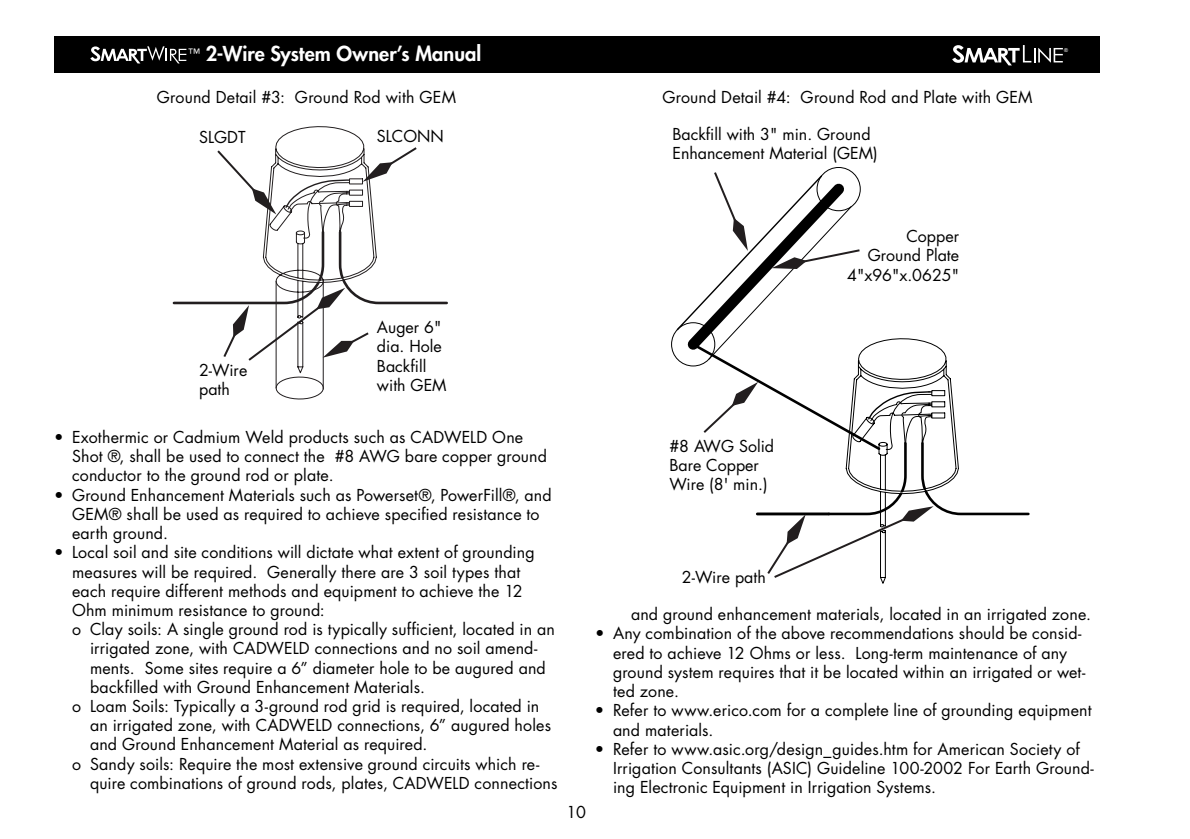
<style>
.page{position:relative;width:1190px;height:839px;background:#fff}
.page>*{position:absolute;margin:0;border:0;box-sizing:border-box;transform-origin:0 0}
.t1{font:800 20px "Futura";color:#fff}
.t2{font:16px/19.2px "Futura";letter-spacing:.01em;color:#000}
.t3{font:12.6px "Futura";color:#fff}
.t4{font:5.4px "Arial";color:#fff}
</style>
<div class="page">
<div style="left:54px;top:36px;width:1045px;height:36px;background:#000"></div>
<svg style="left:952px;top:45px;width:110px;height:20px"></svg>
<svg style="left:90px;top:46px;width:96px;height:17px"></svg>
<svg style="left:671px;top:167px;width:358px;height:417px"></svg>
<svg style="left:173px;top:126px;width:275px;height:274px"></svg>
<p class="t1" style="left:206px;top:40px;width:277px">2-Wire System Owner’s Manual</p>
<p class="t4" style="left:1064px;top:46px;width:5px">®</p>
<p class="t3" style="left:188px;top:45px;width:13px">™</p>
<p class="t2" style="left:157px;top:87px;width:300px">Ground Detail #3: Ground Rod with GEM</p>
<p class="t2" style="left:662px;top:87px;width:371px">Ground Detail #4: Ground Rod and Plate with GEM</p>
<p class="t2" style="left:199px;top:127px;width:48px">SLGDT</p>
<p class="t2" style="left:377px;top:126px;width:68px">SLCONN</p>
<p class="t2" style="left:672px;top:124px;width:207px">Backfill with 3" min. Ground<br>Enhancement Material (GEM)</p>
<p class="t2" style="left:847px;top:226px;width:113px;text-align:right">Copper<br>Ground Plate<br>4"x96"x.0625"</p>
<p class="t2" style="left:199px;top:360px;width:50px">2-Wire path</p>
<p class="t2" style="left:377px;top:317px;width:71px">Auger 6" dia. Hole<br>Backfill with GEM</p>
<p class="t2" style="left:72px;top:427px;width:476px;text-indent:-18px">• Exothermic or Cadmium Weld products such as CADWELD One<br>Shot ®, shall be used to connect the #8 AWG bare copper ground conductor to the ground rod or plate.</p>
<p class="t2" style="left:72px;top:484px;width:481px;text-indent:-18px">• Ground Enhancement Materials such as Powerset®, PowerFill®, and<br>GEM® shall be used as required to achieve specified resistance to earth ground.</p>
<p class="t2" style="left:54px;top:542px;width:482px">• Local soil and site conditions will dictate what extent of grounding</p>
<p class="t2" style="left:72px;top:561px;width:450px">measures will be required. Generally there are 3 soil types that</p>
<p class="t2" style="left:72px;top:580px;width:452px">each require different methods and equipment to achieve the 12</p>
<p class="t2" style="left:72px;top:600px;width:254px">Ohm minimum resistance to ground:</p>
<p class="t2" style="left:72px;top:619px;width:484px">o Clay soils: A single ground rod is typically sufficient, located in an</p>
<p class="t2" style="left:90px;top:638px;width:449px">irrigated zone, with CADWELD connections and no soil amend-</p>
<p class="t2" style="left:90px;top:657px;width:457px">ments. Some sites require a 6” diameter hole to be augured and</p>
<p class="t2" style="left:90px;top:676px;width:336px">backfilled with Ground Enhancement Materials.</p>
<p class="t2" style="left:72px;top:696px;width:469px">o Loam Soils: Typically a 3-ground rod grid is required, located in</p>
<p class="t2" style="left:90px;top:715px;width:462px">an irrigated zone, with CADWELD connections, 6” augured holes</p>
<p class="t2" style="left:90px;top:734px;width:339px">and Ground Enhancement Material as required.</p>
<p class="t2" style="left:72px;top:753px;width:469px">o Sandy soils: Require the most extensive ground circuits which re-</p>
<p class="t2" style="left:90px;top:772px;width:469px">quire combinations of ground rods, plates, CADWELD connections</p>
<p class="t2" style="left:669px;top:436px;width:106px">#8 AWG Solid<br>Bare Copper<br>Wire (8' min.)</p>
<p class="t2" style="left:566px;top:801px;width:21px">10</p>
<p class="t2" style="left:682px;top:566px;width:85px">2-Wire path</p>
<p class="t2" style="left:631px;top:604px;width:461px">and ground enhancement materials, located in an irrigated zone.</p>
<p class="t2" style="left:613px;top:623px;width:474px;text-indent:-18px">• Any combination of the above recommendations should be consid&shy;ered to achieve 12 Ohms or less. Long-term maintenance of any ground system requires that it be located within an irrigated or wet&shy;ted zone.</p>
<p class="t2" style="left:613px;top:700px;width:480px;text-indent:-18px">• Refer to www.erico.com for a complete line of grounding equipment and materials.</p>
<p class="t2" style="left:613px;top:738px;width:482px;text-indent:-18px">• Refer to www.asic.org/design_guides.htm for American Society of<br>Irrigation Consultants (ASIC) Guideline 100-2002 For Earth Ground&shy;ing Electronic Equipment in Irrigation Systems.</p>
</div>
